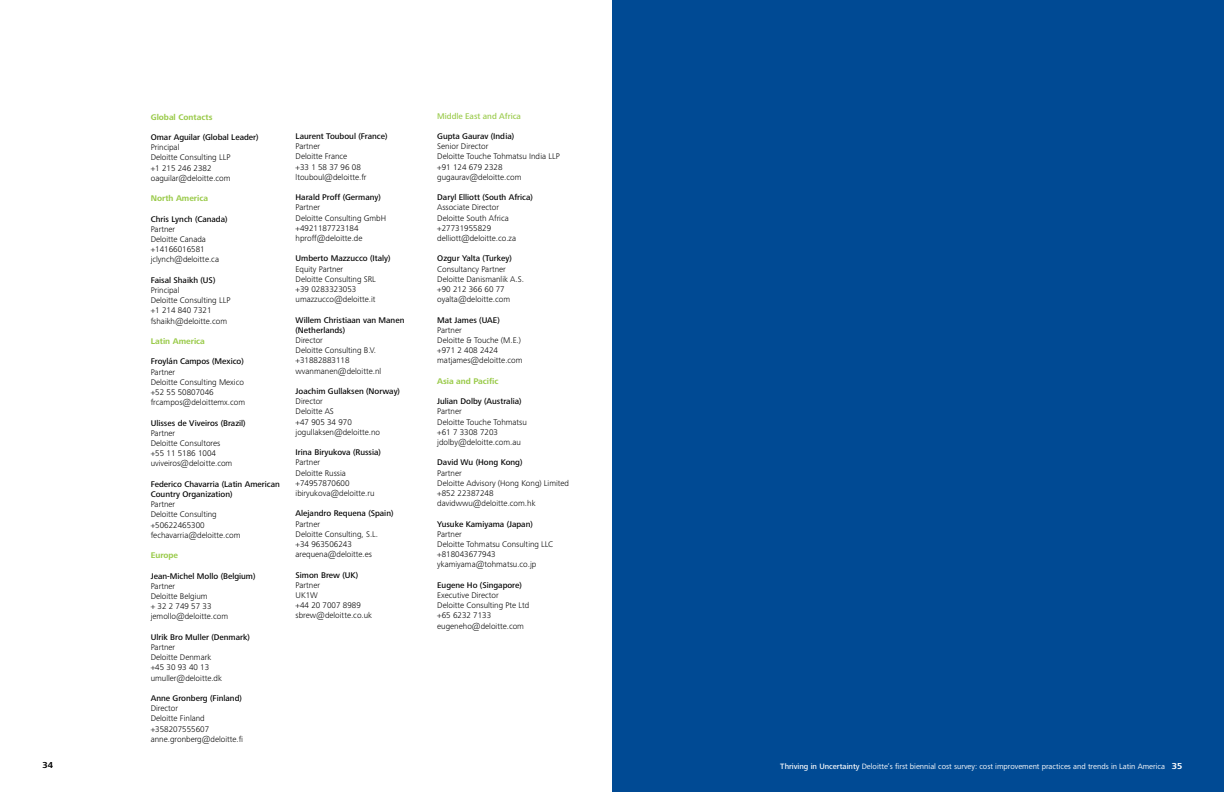
<style>
.page{position:relative;width:1224px;height:792px;background:#fff}
.page>*{position:absolute;margin:0;border:0;box-sizing:border-box;transform-origin:0 0}
.t1{font:700 9px "Frutiger Next Pro";color:#000}
.t2{font:300 8.5px/10.2px "Frutiger Next Pro";color:#000}
.t3{font:500 8.5px/10.2px "Frutiger Next Pro";color:#000}
.t4{font:700 8.5px "Frutiger Next Pro";color:#99ca49}
.t5{font:500 8.5px "Frutiger Next Pro";color:#99ca49}
.t6{font:8px "Frutiger Next Pro";color:#fff}
.s1{font-weight:500}
.s2{font-weight:700;font-size:9px}
</style>
<div class="page">
<div style="left:612px;top:0;width:612px;height:792px;background:#004a94"></div>
<p class="t1" style="left:42px;top:760px;width:12px">34</p>
<p class="t4" style="left:151px;top:112px;width:63px">Global Contacts</p>
<p class="t3" style="left:151px;top:132px;width:109px">Omar Aguilar (Global Leader)</p>
<p class="t2" style="left:151px;top:142px;width:81px">Principal<br>Deloitte Consulting LLP +1 215 246 2382 oaguilar@deloitte.com</p>
<p class="t4" style="left:151px;top:193px;width:59px">North America</p>
<p class="t3" style="left:151px;top:214px;width:78px">Chris Lynch (Canada)</p>
<p class="t2" style="left:151px;top:224px;width:70px">Partner<br>Deloitte Canada +14166016581 jclynch@deloitte.ca</p>
<p class="t3" style="left:151px;top:275px;width:66px">Faisal Shaikh (US)</p>
<p class="t2" style="left:151px;top:285px;width:81px">Principal<br>Deloitte Consulting LLP +1 214 840 7321 fshaikh@deloitte.com</p>
<p class="t4" style="left:151px;top:336px;width:56px">Latin America</p>
<p class="t3" style="left:151px;top:356px;width:95px">Froylán Campos (Mexico)</p>
<p class="t2" style="left:151px;top:367px;width:96px">Partner<br>Deloitte Consulting Mexico +52 55 50807046 frcampos@deloittemx.com</p>
<p class="t3" style="left:151px;top:418px;width:96px">Ulisses de Viveiros (Brazil)</p>
<p class="t2" style="left:151px;top:428px;width:83px">Partner<br>Deloitte Consultores +55 11 5186 1004 uviveiros@deloitte.com</p>
<p class="t3" style="left:151px;top:479px;width:131px">Federico Chavarria (Latin American<br>Country Organization)</p>
<p class="t2" style="left:151px;top:499px;width:91px">Partner<br>Deloitte Consulting +50622465300 fechavarria@deloitte.com</p>
<p class="t4" style="left:151px;top:550px;width:29px">Europe</p>
<p class="t3" style="left:151px;top:571px;width:106px">Jean-Michel Mollo (Belgium)</p>
<p class="t2" style="left:151px;top:581px;width:79px">Partner<br>Deloitte Belgium<br>+ 32 2 749 57 33 jemollo@deloitte.com</p>
<p class="t3" style="left:151px;top:632px;width:101px">Ulrik Bro Muller (Denmark)</p>
<p class="t2" style="left:151px;top:642px;width:73px">Partner<br>Deloitte Denmark +45 30 93 40 13 umuller@deloitte.dk</p>
<p class="t3" style="left:151px;top:693px;width:93px">Anne Gronberg (Finland)</p>
<p class="t2" style="left:151px;top:703px;width:94px">Director<br>Deloitte Finland +358207555607 anne.gronberg@deloitte.fi</p>
<p class="t3" style="left:296px;top:131px;width:94px">Laurent Touboul (France)</p>
<p class="t2" style="left:296px;top:141px;width:73px">Partner<br>Deloitte France<br>+33 1 58 37 96 08 ltouboul@deloitte.fr</p>
<p class="t3" style="left:296px;top:192px;width:87px">Harald Proff (Germany)</p>
<p class="t2" style="left:296px;top:203px;width:92px">Partner<br>Deloitte Consulting GmbH +4921187723184 hproff@deloitte.de</p>
<p class="t3" style="left:296px;top:254px;width:97px">Umberto Mazzucco (Italy)</p>
<p class="t2" style="left:296px;top:264px;width:82px">Equity Partner<br>Deloitte Consulting SRL +39 0283323053 umazzucco@deloitte.it</p>
<p class="t3" style="left:296px;top:315px;width:110px">Willem Christiaan van Manen (Netherlands)</p>
<p class="t2" style="left:296px;top:335px;width:87px">Director<br>Deloitte Consulting B.V. +31882883118 wvanmanen@deloitte.nl</p>
<p class="t3" style="left:296px;top:386px;width:106px">Joachim Gullaksen (Norway)</p>
<p class="t2" style="left:296px;top:396px;width:86px">Director<br>Deloitte AS<br>+47 905 34 970 jogullaksen@deloitte.no</p>
<p class="t3" style="left:296px;top:447px;width:87px">Irina Biryukova (Russia)</p>
<p class="t2" style="left:296px;top:458px;width:81px">Partner<br>Deloitte Russia +74957870600 ibiryukova@deloitte.ru</p>
<p class="t3" style="left:296px;top:509px;width:99px">Alejandro Requena (Spain)</p>
<p class="t2" style="left:296px;top:519px;width:84px">Partner<br>Deloitte Consulting, S.L. +34 963506243 arequena@deloitte.es</p>
<p class="t3" style="left:296px;top:570px;width:64px">Simon Brew (UK)</p>
<p class="t2" style="left:296px;top:580px;width:78px">Partner<br>UK1W<br>+44 20 7007 8989 sbrew@deloitte.co.uk</p>
<p class="t5" style="left:437px;top:111px;width:85px">Middle East and Africa</p>
<p class="t3" style="left:437px;top:131px;width:78px">Gupta Gaurav (India)</p>
<p class="t2" style="left:437px;top:141px;width:124px">Senior Director<br>Deloitte Touche Tohmatsu India LLP +91 124 679 2328 gugaurav@deloitte.com</p>
<p class="t3" style="left:437px;top:192px;width:97px">Daryl Elliott (South Africa)</p>
<p class="t2" style="left:437px;top:202px;width:80px">Associate Director<br>Deloitte South Africa +27731955829 delliott@deloitte.co.za</p>
<p class="t3" style="left:437px;top:253px;width:76px">Ozgur Yalta (Turkey)</p>
<p class="t2" style="left:437px;top:264px;width:88px">Consultancy Partner<br>Deloitte Danismanlik A.S. +90 212 366 60 77 oyalta@deloitte.com</p>
<p class="t3" style="left:437px;top:315px;width:64px">Mat James (UAE)</p>
<p class="t2" style="left:437px;top:325px;width:87px">Partner<br>Deloitte &amp; Touche (M.E.) +971 2 408 2424 matjames@deloitte.com</p>
<p class="t4" style="left:437px;top:376px;width:63px">Asia and Pacific</p>
<p class="t3" style="left:437px;top:396px;width:86px">Julian Dolby (Australia)</p>
<p class="t2" style="left:437px;top:406px;width:91px">Partner<br>Deloitte Touche Tohmatsu +61 7 3308 7203 jdolby@deloitte.com.au</p>
<p class="t3" style="left:437px;top:457px;width:87px">David Wu (Hong Kong)</p>
<p class="t2" style="left:437px;top:468px;width:133px">Partner<br>Deloitte Advisory (Hong Kong) Limited +852 22387248 davidwwu@deloitte.com.hk</p>
<p class="t3" style="left:437px;top:519px;width:97px">Yusuke Kamiyama (Japan)</p>
<p class="t2" style="left:437px;top:529px;width:118px">Partner<br>Deloitte Tohmatsu Consulting LLC +818043677943 ykamiyama@tohmatsu.co.jp</p>
<p class="t3" style="left:437px;top:580px;width:86px">Eugene Ho (Singapore)</p>
<p class="t2" style="left:437px;top:590px;width:94px">Executive Director<br>Deloitte Consulting Pte Ltd +65 6232 7133 eugeneho@deloitte.com</p>
<p class="t6" style="left:780px;top:761px;width:404px"><span class="s1">Thriving in Uncertainty</span> Deloitte’s first biennial cost survey: cost improvement practices and trends in Latin America <span class="s2">35</span></p>
</div>
